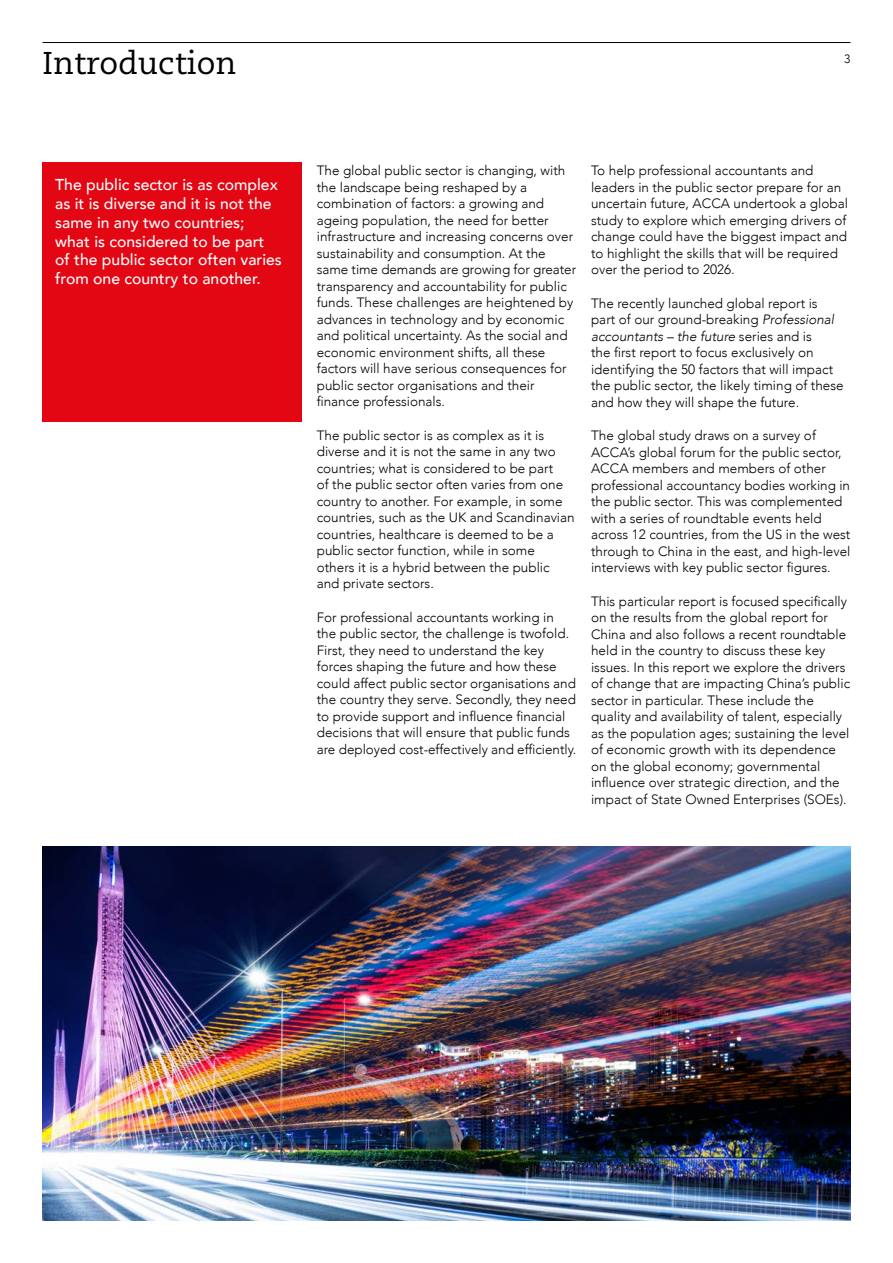
<style>
.page{position:relative;width:893px;height:1263px;background:#fff}
.page>*{position:absolute;margin:0;border:0;box-sizing:border-box;transform-origin:0 0}
.t1{font:31.5px "Caecilia";color:#000}
.t2{font:500 15.75px/18.8px "Avenir";color:#fff}
.t3{font:300 13.5px/16.5px "Avenir";color:#000}
.t4{font:300 12px "Avenir";color:#000}
.s1{font-style:italic}
</style>
<div class="page">
<hr style="left:43px;top:42px;width:807px;height:1px;background:#000">
<div style="left:43px;top:162px;width:259px;height:259px;background:#e30613"></div>
<img style="left:43px;top:846px;width:807px;height:374px">
<h1 class="t1" style="left:43px;top:45px;width:196px">Introduction</h1>
<p class="t4" style="left:844px;top:52px;width:8px">3</p>
<p class="t2" style="left:55px;top:175px;width:228px">The public sector is as complex as it is diverse and it is not the same in any two countries; what is considered to be part of the public sector often varies from one country to another.</p>
<p class="t3" style="left:317px;top:162px;width:261px">The global public sector is changing, with the landscape being reshaped by a combination of factors: a growing and ageing population, the need for better infrastructure and increasing concerns over sustainability and consumption. At the same time demands are growing for greater transparency and accountability for public funds. These challenges are heightened by advances in technology and by economic and political uncertainty. As the social and economic environment shifts, all these factors will have serious consequences for public sector organisations and their finance professionals.</p>
<p class="t3" style="left:317px;top:427px;width:259px">The public sector is as complex as it is diverse and it is not the same in any two countries; what is considered to be part<br>of the public sector often varies from one country to another. For example, in some countries, such as the UK and Scandinavian countries, healthcare is deemed to be a public sector function, while in some others it is a hybrid between the public and private sectors.</p>
<p class="t3" style="left:317px;top:609px;width:261px">For professional accountants working in the public sector, the challenge is twofold.<br>First, they need to understand the key forces shaping the future and how these could affect public sector organisations and the country they serve. Secondly, they need to provide support and influence financial decisions that will ensure that public funds are deployed cost-effectively and efficiently.</p>
<p class="t3" style="left:591px;top:162px;width:258px">To help professional accountants and leaders in the public sector prepare for an uncertain future, ACCA undertook a global study to explore which emerging drivers of change could have the biggest impact and to highlight the skills that will be required over the period to 2026.</p>
<p class="t3" style="left:591px;top:295px;width:254px">The recently launched global report is part of our ground-breaking <span class="s1">Professional accountants – the future</span> series and is<br>the first report to focus exclusively on identifying the 50 factors that will impact the public sector, the likely timing of these and how they will shape the future.</p>
<p class="t3" style="left:591px;top:427px;width:261px">The global study draws on a survey of ACCA’s global forum for the public sector, ACCA members and members of other professional accountancy bodies working in the public sector. This was complemented with a series of roundtable events held across 12 countries, from the US in the west through to China in the east, and high-level interviews with key public sector figures.</p>
<p class="t3" style="left:591px;top:593px;width:261px">This particular report is focused specifically on the results from the global report for China and also follows a recent roundtable held in the country to discuss these key issues. In this report we explore the drivers of change that are impacting China’s public sector in particular. These include the quality and availability of talent, especially as the population ages; sustaining the level of economic growth with its dependence on the global economy; governmental influence over strategic direction, and the impact of State Owned Enterprises (SOEs).</p>
</div>
